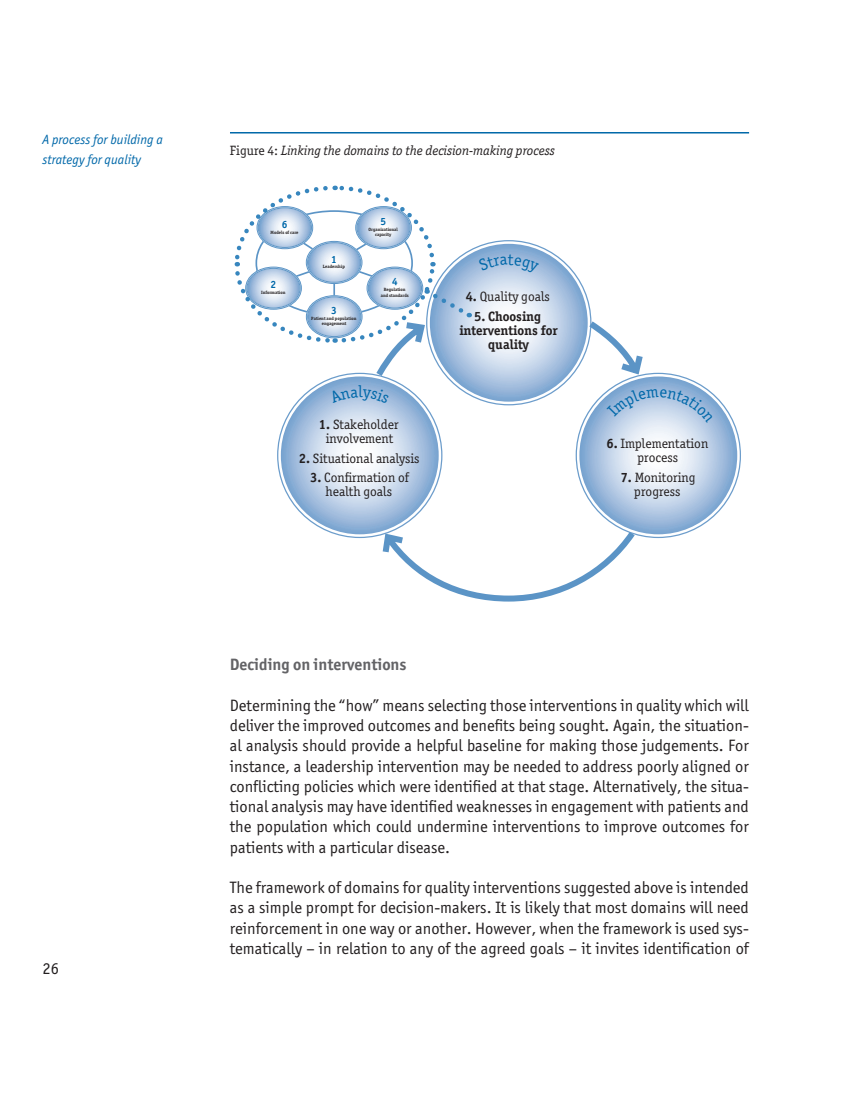
<style>
.page{position:relative;width:851px;height:1106px;background:#fff}
.page>*{position:absolute;margin:0;border:0;box-sizing:border-box;transform-origin:0 0}
.t1{font:16.5px/20.2px "Officina San ITC Book OS";color:#231f20;text-align:justify}
.t2{font:16.5px "Officina San ITC Bold OS";color:#636366}
.t3{font:16.5px "Officina San ITC";color:#231f20}
.t4{font:13.5px/14.2px "Officina Ser ITC";color:#231f20;text-align:center}
.t5{font:italic 13.5px "Officina Ser ITC";color:#231f20}
.t6{font:italic 13.5px/20.2px "Officina San ITC";color:#0068a9}
.t7{font:700 13.5px/14.2px "Officina Ser ITC";color:#231f20;text-align:center}
.t8{font:700 10.5px "Officina Ser ITC";color:#0068a9}
.t9{font:700 4.65px/5.7px "Officina Ser ITC";color:#231f20;text-align:center}
.s1{font-style:normal}
.s2{font-weight:700}
</style>
<div class="page">
<hr style="left:230px;top:132px;width:519px;height:1px;background:#0068a9">
<svg style="left:382px;top:543px;width:247px;height:59px"></svg>
<svg style="left:234px;top:185px;width:507px;height:358px"></svg>
<p class="t6" style="left:43px;top:130px;width:122px">A process for building a strategy for quality</p>
<p class="t3" style="left:43px;top:962px;width:18px">26</p>
<p class="t5" style="left:230px;top:145px;width:326px"><span class="s1">Figure 4:</span> Linking the domains to the decision-making process</p>
<p class="t8" style="left:282px;top:220px;width:7px">6</p>
<p class="t9" style="left:270px;top:229px;width:29px">Models of care</p>
<p class="t8" style="left:270px;top:281px;width:7px">2</p>
<p class="t9" style="left:261px;top:290px;width:26px">Information</p>
<p class="t8" style="left:331px;top:255px;width:7px">1</p>
<p class="t9" style="left:323px;top:264px;width:23px">Leadership</p>
<p class="t8" style="left:331px;top:306px;width:7px">3</p>
<p class="t9" style="left:311px;top:315px;width:47px">Patient and population engagement</p>
<p class="t8" style="left:380px;top:217px;width:7px">5</p>
<p class="t9" style="left:368px;top:226px;width:31px">Organizational capacity</p>
<p class="t8" style="left:392px;top:278px;width:7px">4</p>
<p class="t9" style="left:381px;top:287px;width:30px">Regulation and standards</p>
<p class="t4" style="left:319px;top:418px;width:81px"><span class="s2">1.</span> Stakeholder involvement</p>
<p class="t4" style="left:299px;top:452px;width:122px"><span class="s2">2.</span> Situational analysis</p>
<p class="t4" style="left:310px;top:471px;width:100px"><span class="s2">3.</span> Confirmation of health goals</p>
<p class="t4" style="left:465px;top:290px;width:86px"><span class="s2">4.</span> Quality goals</p>
<p class="t7" style="left:459px;top:310px;width:100px">5. Choosing interventions for quality</p>
<p class="t4" style="left:606px;top:437px;width:103px"><span class="s2">6.</span> Implementation process</p>
<p class="t4" style="left:620px;top:471px;width:76px"><span class="s2">7.</span> Monitoring progress</p>
<p class="t2" style="left:230px;top:658px;width:178px">Deciding on interventions</p>
<p class="t1" style="left:230px;top:696px;width:520px">Determining the “how” means selecting those interventions in quality which will deliver the improved outcomes and benefits being sought. Again, the situation&shy;al analysis should provide a helpful baseline for making those judgements. For instance, a leadership intervention may be needed to address poorly aligned or conflicting policies which were identified at that stage. Alternatively, the situa&shy;tional analysis may have identified weaknesses in engagement with patients and the population which could undermine interventions to improve outcomes for patients with a particular disease.</p>
<p class="t1" style="left:230px;top:878px;width:520px">The framework of domains for quality interventions suggested above is intended as a simple prompt for decision-makers. It is likely that most domains will need reinforcement in one way or another. However, when the framework is used sys&shy;tematically – in relation to any of the agreed goals – it invites identification of</p>
</div>
